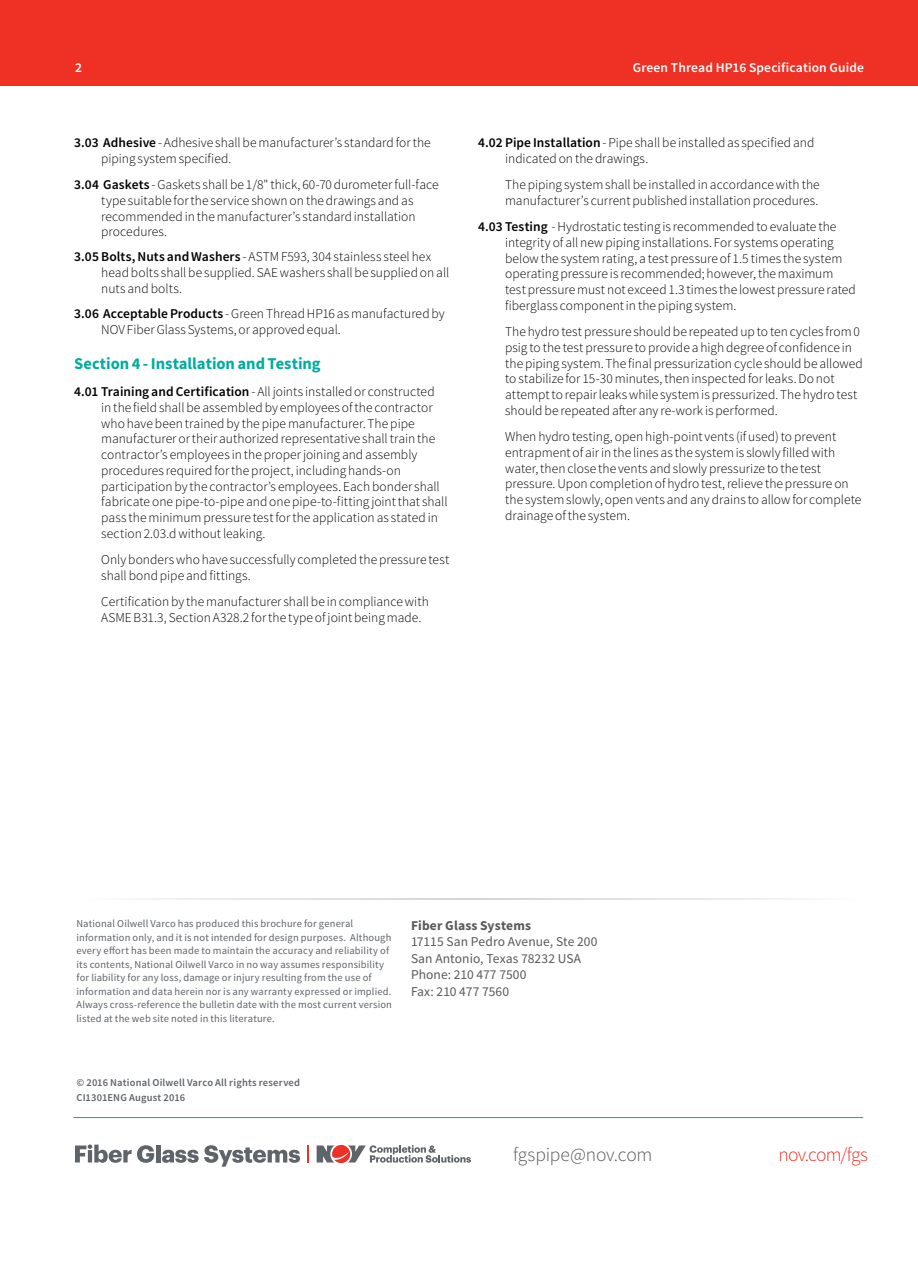
<style>
.page{position:relative;width:918px;height:1263px;background:#fff}
.page>*{position:absolute;margin:0;border:0;box-sizing:border-box;transform-origin:0 0}
.t1{font:300 19.5px "Source Sans Pro";letter-spacing:-.01em;color:#58595b}
.t2{font:300 19.5px "Source Sans Pro";letter-spacing:-.035em;color:#ee3124}
.Body_Text_Light{font:700 16.5px "Source Sans Pro";color:#00aca0}
.Body_Text_Light-2{font:300 13.5px/15.8px "Source Sans Pro";letter-spacing:.005em;color:#000}
.t3{font:13.5px/16.5px "Source Sans Pro";letter-spacing:.005em;color:#58595b}
.Header_Subhead{font:600 13.5px "Source Sans Pro";letter-spacing:.01em;color:#fff}
.t4{font:700 13.5px "Source Sans Pro";letter-spacing:.01em;color:#58595b}
.t5{font:10.5px/13.5px "Source Sans Pro";letter-spacing:.015em;color:#5f636a}
.t6{font:600 10.5px/15px "Source Sans Pro";letter-spacing:.015em;color:#5f636a}
.s1{font-weight:600}
</style>
<div class="page">
<div style="left:0;top:0;width:918px;height:85px;background:#ee3124"></div>
<svg style="left:317px;top:1145px;width:154px;height:18px"></svg>
<svg style="left:307px;top:1145px;width:2px;height:17px"></svg>
<svg style="left:75px;top:1144px;width:79px;height:19px"></svg>
<hr style="left:156px;top:1144px;width:4px;height:18px;background:#5f636a">
<svg style="left:162px;top:1145px;width:138px;height:22px"></svg>
<hr style="left:74px;top:1117px;width:789px;height:1px;background:#00aca0">
<svg style="left:140px;top:898px;width:663px;height:1px"></svg>
<p class="Header_Subhead" style="left:75px;top:59px;width:8px">2</p>
<p class="Header_Subhead" style="left:633px;top:59px;width:233px">Green Thread HP16 Specification Guide</p>
<p class="Body_Text_Light-2" style="left:101px;top:135px;width:331px;text-indent:-27px"><span class="s1">3.03 Adhesive</span> - Adhesive shall be manufacturer’s standard for the piping system specified.</p>
<p class="Body_Text_Light-2" style="left:101px;top:177px;width:339px;text-indent:-27px"><span class="s1">3.04 Gaskets</span> - Gaskets shall be 1/8" thick, 60-70 durometer full-face type suitable for the service shown on the drawings and as recommended in the manufacturer’s standard installation procedures.</p>
<p class="Body_Text_Light-2" style="left:101px;top:249px;width:350px;text-indent:-27px"><span class="s1">3.05 Bolts, Nuts and Washers</span> - ASTM F593, 304 stainless steel hex head bolts shall be supplied. SAE washers shall be supplied on all nuts and bolts.</p>
<p class="Body_Text_Light-2" style="left:101px;top:306px;width:345px;text-indent:-27px"><span class="s1">3.06 Acceptable Products</span> - Green Thread HP16 as manufactured by<br>NOV Fiber Glass Systems, or approved equal.</p>
<p class="Body_Text_Light" style="left:74px;top:353px;width:248px">Section 4 - Installation and Testing</p>
<p class="Body_Text_Light-2" style="left:101px;top:384px;width:348px;text-indent:-27px"><span class="s1">4.01 Training and Certification</span> - All joints installed or constructed in the field shall be assembled by employees of the contractor who have been trained by the pipe manufacturer. The pipe manufacturer or their authorized representative shall train the contractor’s employees in the proper joining and assembly procedures required for the project, including hands-on participation by the contractor’s employees. Each bonder shall fabricate one pipe-to-pipe and one pipe-to-fitting joint that shall pass the minimum pressure test for the application as stated in section 2.03.d without leaking.</p>
<p class="Body_Text_Light-2" style="left:101px;top:552px;width:350px">Only bonders who have successfully completed the pressure test shall bond pipe and fittings.</p>
<p class="Body_Text_Light-2" style="left:101px;top:594px;width:329px">Certification by the manufacturer shall be in compliance with<br>ASME B31.3, Section A328.2 for the type of joint being made.</p>
<p class="Body_Text_Light-2" style="left:505px;top:135px;width:311px;text-indent:-27px"><span class="s1">4.02 Pipe Installation</span> - Pipe shall be installed as specified and indicated on the drawings.</p>
<p class="Body_Text_Light-2" style="left:505px;top:177px;width:316px">The piping system shall be installed in accordance with the manufacturer’s current published installation procedures.</p>
<p class="Body_Text_Light-2" style="left:505px;top:219px;width:352px;text-indent:-27px"><span class="s1">4.03 Testing</span> - Hydrostatic testing is recommended to evaluate the integrity of all new piping installations. For systems operating below the system rating, a test pressure of 1.5 times the system operating pressure is recommended; however, the maximum test pressure must not exceed 1.3 times the lowest pressure rated fiberglass component in the piping system.</p>
<p class="Body_Text_Light-2" style="left:505px;top:324px;width:359px">The hydro test pressure should be repeated up to ten cycles from 0 psig to the test pressure to provide a high degree of confidence in the piping system. The final pressurization cycle should be allowed to stabilize for 15-30 minutes, then inspected for leaks. Do not attempt to repair leaks while system is pressurized. The hydro test should be repeated after any re-work is performed.</p>
<p class="Body_Text_Light-2" style="left:505px;top:429px;width:358px">When hydro testing, open high-point vents (if used) to prevent entrapment of air in the lines as the system is slowly filled with water, then close the vents and slowly pressurize to the test pressure. Upon completion of hydro test, relieve the pressure on the system slowly, open vents and any drains to allow for complete drainage of the system.</p>
<p class="t5" style="left:76px;top:917px;width:317px">National Oilwell Varco has produced this brochure for general information only, and it is not intended for design purposes. Although every effort has been made to maintain the accuracy and reliability of its contents, National Oilwell Varco in no way assumes responsibility for liability for any loss, damage or injury resulting from the use of information and data herein nor is any warranty expressed or implied.<br>Always cross-reference the bulletin date with the most current version listed at the web site noted in this literature.</p>
<p class="t4" style="left:411px;top:916px;width:122px">Fiber Glass Systems</p>
<p class="t3" style="left:411px;top:934px;width:188px">17115 San Pedro Avenue, Ste 200<br>San Antonio, Texas 78232 USA<br>Phone: 210 477 7500<br>Fax: 210 477 7560</p>
<p class="t6" style="left:76px;top:1075px;width:225px">© 2016 National Oilwell Varco All rights reserved<br>CI1301ENG August 2016</p>
<h1 class="t1" style="left:513px;top:1143px;width:141px">fgspipe@nov.com</h1>
<h1 class="t2" style="left:778px;top:1143px;width:91px">nov.com/fgs</h1>
</div>
